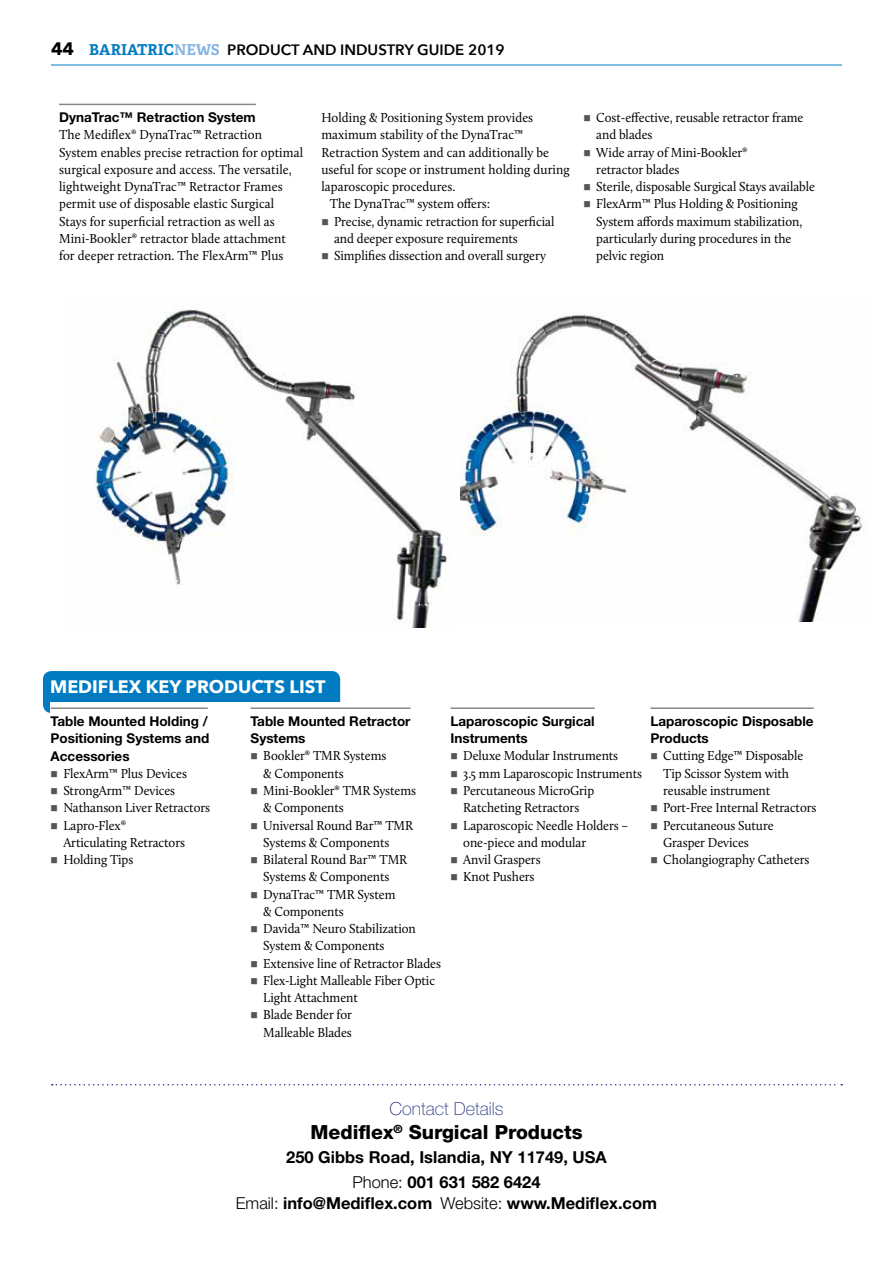
<style>
.page{position:relative;width:893px;height:1263px;background:#fff}
.page>*{position:absolute;margin:0;border:0;box-sizing:border-box;transform-origin:0 0}
.t1{font:800 19.5px "Helvetica Neue LT Std";color:#000}
.t2{font:700 18px "Avenir Next";color:#fff}
.t3{font:100 18px "Helvetica Neue LT Std";color:#253483}
.t4{font:700 16.5px/25.2px "Helvetica Neue LT Std";color:#000;text-align:center}
.t5{font:600 15px "Avenir Next";color:#000}
.t6{font:13.5px/17.2px "Calluna";letter-spacing:-.005em;color:#000;scale:.95 1}
.t7{font:700 13.5px/17.2px "Helvetica Neue LT Std";color:#000}
.s1{font-weight:700;font-size:18px}
.s2{font-family:"Adelle Basic";font-weight:700;color:#007bc2}
.s3{font-family:"Adelle Basic";font-weight:700;color:#86b5e2}
.s4{color:#565656}
.s5{font-weight:300}
</style>
<div class="page">
<svg style="left:52px;top:1084px;width:790px;height:1px"></svg>
<div style="left:43px;top:671px;width:297px;height:42px;background:#007bc2;border-radius:9px"></div>
<div style="left:51px;top:702px;width:791px;height:334px;background:#fff"></div>
<hr style="left:51px;top:707px;width:157px;height:2px;background:#878786">
<hr style="left:251px;top:707px;width:160px;height:2px;background:#878786">
<hr style="left:450px;top:707px;width:145px;height:2px;background:#878786">
<hr style="left:650px;top:707px;width:164px;height:2px;background:#878786">
<hr style="left:59px;top:104px;width:197px;height:1px;background:#878786">
<img style="left:460px;top:314px;width:403px;height:307px">
<img style="left:95px;top:309px;width:352px;height:319px">
<hr style="left:51px;top:65px;width:791px;height:1px;background:#007bc2">
<p class="t5" style="left:51px;top:37px;width:455px"><span class="s1">44</span> <span class="s2">BARIATRIC</span><span class="s3">NEWS</span> PRODUCT AND INDUSTRY GUIDE 2019</p>
<p class="t7" style="left:59px;top:108px;width:198px">DynaTrac™ Retraction System</p>
<p class="t6" style="left:59px;top:126px;width:258px">The Mediflex® DynaTrac™ Retraction System enables precise retraction for optimal surgical exposure and access. The versatile, lightweight DynaTrac™ Retractor Frames permit use of disposable elastic Surgical Stays for superficial retraction as well as Mini-Bookler® retractor blade attachment for deeper retraction. The FlexArm™ Plus</p>
<p class="t6" style="left:321px;top:109px;width:225px">Holding &amp; Positioning System provides</p>
<p class="t6" style="left:321px;top:126px;width:214px">maximum stability of the DynaTrac™</p>
<p class="t6" style="left:321px;top:143px;width:241px">Retraction System and can additionally be</p>
<p class="t6" style="left:321px;top:161px;width:263px">useful for scope or instrument holding during</p>
<p class="t6" style="left:321px;top:178px;width:143px">laparoscopic procedures.</p>
<p class="t6" style="left:330px;top:195px;width:170px">The DynaTrac™ system offers:</p>
<p class="t6" style="left:334px;top:212px;width:233px;text-indent:-13px"><span class="s4">■</span> Precise, dynamic retraction for superficial and deeper exposure requirements</p>
<p class="t6" style="left:321px;top:247px;width:238px"><span class="s4">■</span> Simplifies dissection and overall surgery</p>
<p class="t6" style="left:596px;top:109px;width:220px;text-indent:-13px"><span class="s4">■</span> Cost-effective, reusable retractor frame and blades</p>
<p class="t6" style="left:596px;top:143px;width:161px;text-indent:-13px"><span class="s4">■</span> Wide array of Mini-Bookler® retractor blades</p>
<p class="t6" style="left:584px;top:178px;width:245px"><span class="s4">■</span> Sterile, disposable Surgical Stays available</p>
<p class="t6" style="left:596px;top:195px;width:218px;text-indent:-13px"><span class="s4">■</span> FlexArm™ Plus Holding &amp; Positioning<br>System affords maximum stabilization, particularly during procedures in the pelvic region</p>
<h2 class="t2" style="left:50px;top:671px;width:277px">MEDIFLEX KEY PRODUCTS LIST</h2>
<p class="t7" style="left:51px;top:712px;width:160px;text-align:justify">Table Mounted Holding / Positioning Systems and Accessories</p>
<p class="t6" style="left:51px;top:764px;width:145px"><span class="s4">■</span> FlexArm™ Plus Devices</p>
<p class="t6" style="left:51px;top:782px;width:133px"><span class="s4">■</span> StrongArm™ Devices</p>
<p class="t6" style="left:51px;top:799px;width:169px"><span class="s4">■</span> Nathanson Liver Retractors</p>
<p class="t6" style="left:63px;top:816px;width:130px;text-indent:-13px"><span class="s4">■</span> Lapro-Flex®<br>Articulating Retractors</p>
<p class="t6" style="left:51px;top:851px;width:89px"><span class="s4">■</span> Holding Tips</p>
<p class="t7" style="left:251px;top:712px;width:161px">Table Mounted Retractor<br>Systems</p>
<p class="t6" style="left:263px;top:747px;width:131px;text-indent:-13px"><span class="s4">■</span> Bookler® TMR Systems &amp; Components</p>
<p class="t6" style="left:263px;top:782px;width:162px;text-indent:-13px"><span class="s4">■</span> Mini-Bookler® TMR Systems &amp; Components</p>
<p class="t6" style="left:263px;top:816px;width:159px;text-indent:-13px"><span class="s4">■</span> Universal Round Bar™ TMR<br>Systems &amp; Components</p>
<p class="t6" style="left:251px;top:851px;width:166px;text-align:center"><span class="s4">■</span> Bilateral Round Bar™ TMR<br>Systems &amp; Components</p>
<p class="t6" style="left:263px;top:885px;width:141px;text-indent:-13px"><span class="s4">■</span> DynaTrac™ TMR System &amp; Components</p>
<p class="t6" style="left:263px;top:920px;width:162px;text-indent:-13px"><span class="s4">■</span> Davida™ Neuro Stabilization<br>System &amp; Components</p>
<p class="t6" style="left:251px;top:954px;width:202px"><span class="s4">■</span> Extensive line of Retractor Blades</p>
<p class="t6" style="left:263px;top:971px;width:182px;text-indent:-13px"><span class="s4">■</span> Flex-Light Malleable Fiber Optic<br>Light Attachment</p>
<p class="t6" style="left:251px;top:1006px;width:108px;text-align:right"><span class="s4">■</span> Blade Bender for<br>Malleable Blades</p>
<p class="t7" style="left:450px;top:712px;width:146px">Laparoscopic Surgical<br>Instruments</p>
<p class="t6" style="left:450px;top:747px;width:178px"><span class="s4">■</span> Deluxe Modular Instruments</p>
<p class="t6" style="left:450px;top:764px;width:203px"><span class="s4">■</span> 3.5 mm Laparoscopic Instruments</p>
<p class="t6" style="left:450px;top:782px;width:153px;text-align:center"><span class="s4">■</span> Percutaneous MicroGrip<br>Ratcheting Retractors</p>
<p class="t6" style="left:463px;top:816px;width:175px;text-indent:-13px"><span class="s4">■</span> Laparoscopic Needle Holders – one-piece and modular</p>
<p class="t6" style="left:450px;top:851px;width:96px"><span class="s4">■</span> Anvil Graspers</p>
<p class="t6" style="left:450px;top:868px;width:90px"><span class="s4">■</span> Knot Pushers</p>
<p class="t7" style="left:650px;top:712px;width:165px">Laparoscopic Disposable<br>Products</p>
<p class="t6" style="left:663px;top:747px;width:149px;text-indent:-13px"><span class="s4">■</span> Cutting Edge™ Disposable<br>Tip Scissor System with reusable instrument</p>
<p class="t6" style="left:650px;top:799px;width:176px"><span class="s4">■</span> Port-Free Internal Retractors</p>
<p class="t6" style="left:663px;top:816px;width:118px;text-indent:-13px"><span class="s4">■</span> Percutaneous Suture<br>Grasper Devices</p>
<p class="t6" style="left:650px;top:851px;width:169px"><span class="s4">■</span> Cholangiography Catheters</p>
<h2 class="t3" style="left:389px;top:1098px;width:116px">Contact Details</h2>
<h1 class="t1" style="left:310px;top:1120px;width:274px">Mediflex<sup>®</sup> Surgical Products</h1>
<p class="t4" style="left:286px;top:1144px;width:322px">250 Gibbs Road, Islandia, NY 11749, USA<br><span class="s5">Phone:</span> 001 631 582 6424</p>
<p class="t4" style="left:236px;top:1190px;width:423px"><span class="s5">Email:</span> info@Mediflex.com <span class="s5">Website:</span> www.Mediflex.com</p>
</div>
